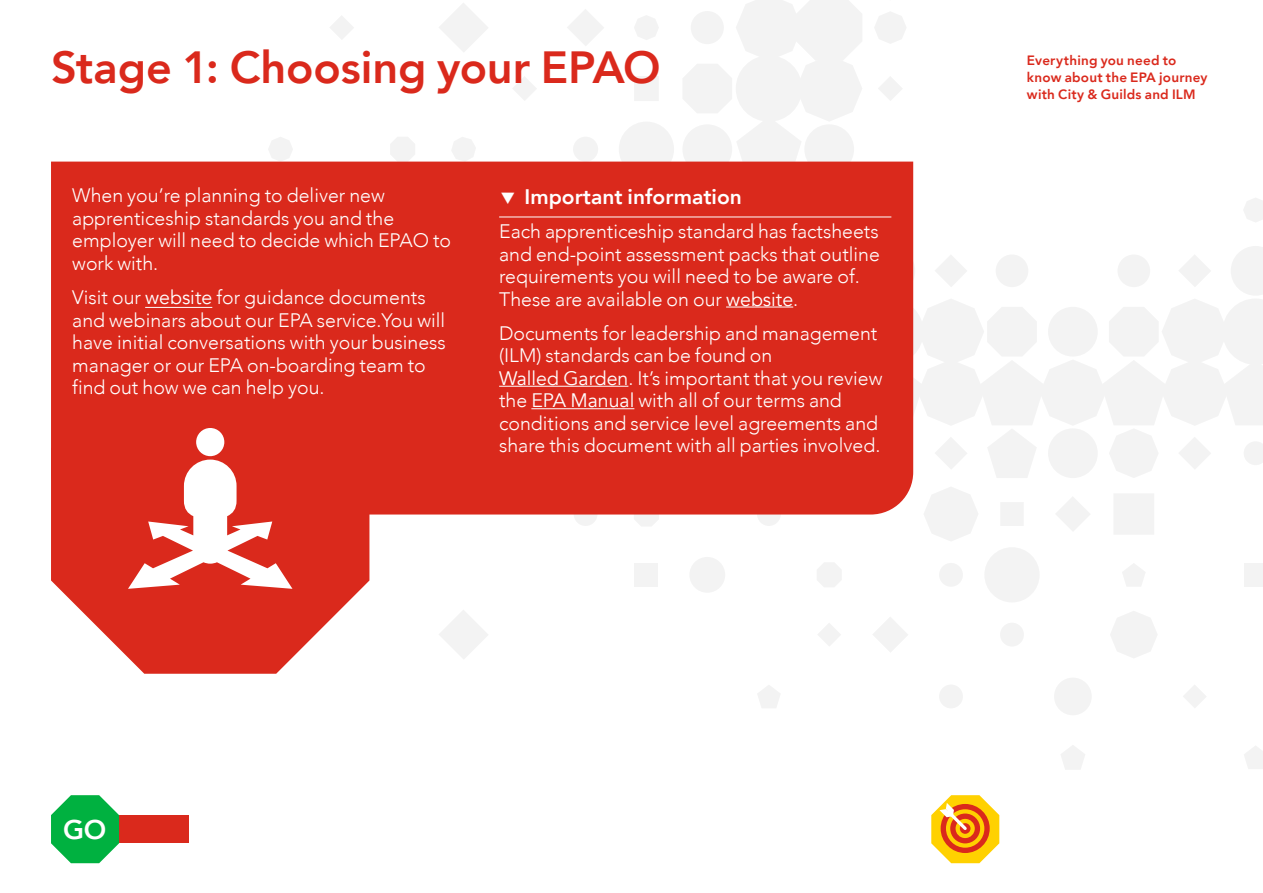
<style>
.page{position:relative;width:1263px;height:893px;background:#fff}
.page>*{position:absolute;margin:0;border:0;box-sizing:border-box;transform-origin:0 0}
.t1{font:800 45px "Avenir";letter-spacing:-.005em;color:#da291c}
.t2{font:800 27px "Avenir";color:#fff}
.t3{font:800 21px "Avenir";color:#fff}
.t4{font:300 19.5px/22.5px "Avenir";color:#fff}
.t5{font:800 13.5px/17.2px "Avenir";letter-spacing:.015em;color:#da291c}
.s1{font-weight:400}
</style>
<div class="page">
<svg style="left:439px;top:3px;width:49px;height:49px"></svg>
<div style="left:619px;top:122px;width:55px;height:55px;background:#f3f3f3;border-radius:50%"></div>
<div style="left:984px;top:547px;width:56px;height:55px;background:#f3f3f3;border-radius:50%"></div>
<svg style="left:330px;top:16px;width:24px;height:23px"></svg>
<svg style="left:1110px;top:611px;width:47px;height:47px"></svg>
<svg style="left:390px;top:137px;width:25px;height:25px"></svg>
<svg style="left:817px;top:563px;width:24px;height:24px"></svg>
<div style="left:634px;top:76px;width:25px;height:25px;background:#f3f3f3"></div>
<svg style="left:451px;top:137px;width:25px;height:25px"></svg>
<div style="left:939px;top:563px;width:24px;height:24px;background:#f3f3f3;border-radius:50%"></div>
<div style="left:689px;top:557px;width:36px;height:36px;background:#f3f3f3;border-radius:50%"></div>
<svg style="left:1244px;top:746px;width:19px;height:23px"></svg>
<svg style="left:1122px;top:564px;width:23px;height:22px"></svg>
<svg style="left:758px;top:685px;width:22px;height:23px"></svg>
<svg style="left:513px;top:77px;width:23px;height:23px"></svg>
<svg style="left:268px;top:137px;width:25px;height:25px"></svg>
<svg style="left:574px;top:502px;width:23px;height:24px"></svg>
<svg style="left:873px;top:617px;width:35px;height:35px"></svg>
<div style="left:939px;top:684px;width:24px;height:24px;background:#f3f3f3;border-radius:50%"></div>
<div style="left:1054px;top:677px;width:38px;height:38px;background:#f3f3f3;border-radius:50%"></div>
<svg style="left:634px;top:16px;width:25px;height:24px"></svg>
<svg style="left:567px;top:9px;width:37px;height:37px"></svg>
<div style="left:573px;top:137px;width:25px;height:25px;background:#f3f3f3;border-radius:50%"></div>
<div style="left:635px;top:563px;width:23px;height:24px;background:#f3f3f3"></div>
<svg style="left:818px;top:623px;width:23px;height:23px"></svg>
<svg style="left:1183px;top:685px;width:23px;height:23px"></svg>
<svg style="left:1061px;top:745px;width:24px;height:24px"></svg>
<svg style="left:682px;top:0;width:581px;height:541px"></svg>
<div style="left:1244px;top:563px;width:19px;height:24px;background:#f3f3f3"></div>
<div style="left:1000px;top:623px;width:24px;height:24px;background:#f3f3f3;border-radius:50%"></div>
<svg style="left:439px;top:610px;width:49px;height:49px"></svg>
<svg style="left:634px;top:514px;width:25px;height:12px"></svg>
<div style="left:913px;top:0;width:350px;height:176px;background:#fff"></div>
<div style="left:85px;top:815px;width:103px;height:28px;background:#da291c"></div>
<svg style="left:51px;top:514px;width:318px;height:160px;fill:#da291c"></svg>
<div style="left:51px;top:162px;width:862px;height:352px;background:#da291c"></div>
<hr style="left:145px;top:307px;width:67px;height:1px;background:#fff">
<hr style="left:499px;top:217px;width:392px;height:1px;background:#fff">
<hr style="left:726px;top:307px;width:67px;height:1px;background:#fff">
<hr style="left:499px;top:386px;width:129px;height:1px;background:#fff">
<hr style="left:531px;top:408px;width:103px;height:1px;background:#fff">
<div style="left:196px;top:428px;width:28px;height:28px;background:#fff;border-radius:50%"></div>
<svg style="left:128px;top:460px;width:164px;height:129px"></svg>
<svg style="left:51px;top:795px;width:68px;height:68px"></svg>
<svg style="left:931px;top:795px;width:68px;height:68px"></svg>
<h1 class="t1" style="left:51px;top:33px;width:611px">Stage 1: Choosing your EPAO</h1>
<p class="t4" style="left:72px;top:184px;width:380px">When you’re planning to deliver new apprenticeship standards you and the employer will need to decide which EPAO to work with.</p>
<p class="t4" style="left:72px;top:286px;width:375px">Visit our <span class="s1">website</span> for guidance documents and webinars about our EPA service.You will have initial conversations with your business manager or our EPA on-boarding team to find out how we can help you.</p>
<p class="t3" style="left:499px;top:180px;width:244px">▼ Important information</p>
<p class="t4" style="left:499px;top:220px;width:382px">Each apprenticeship standard has factsheets and end-point assessment packs that outline requirements you will need to be aware of.<br>These are available on our <span class="s1">website</span>.</p>
<p class="t4" style="left:499px;top:322px;width:385px">Documents for leadership and management (ILM) standards can be found on<br><span class="s1">Walled Garden</span>. It’s important that you review the <span class="s1">EPA Manual</span> with all of our terms and conditions and service level agreements and share this document with all parties involved.</p>
<p class="t5" style="left:1027px;top:51px;width:182px">Everything you need to know about the EPA journey with City &amp; Guilds and ILM</p>
<h2 class="t2" style="left:63px;top:808px;width:45px">GO</h2>
</div>
